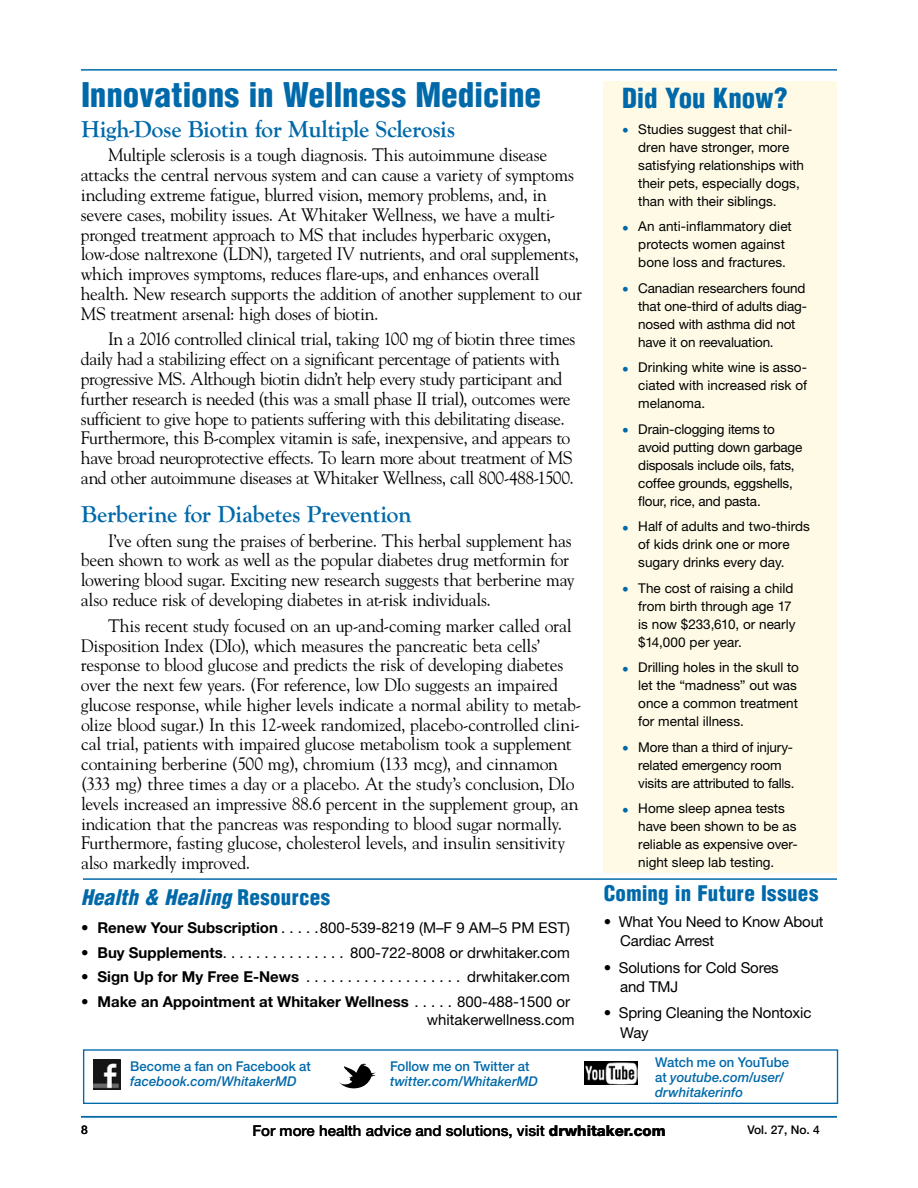
<style>
.page{position:relative;width:918px;height:1188px;background:#fff}
.page>*{position:absolute;margin:0;border:0;box-sizing:border-box;transform-origin:0 0}
.t1{font:900 condensed 33.15px "Helvetica LT Std";letter-spacing:-.005em;color:#0069aa}
.t2{font:900 condensed 27px "Helvetica LT Std";color:#0069aa}
.t3{font:700 24px "Goudy Old Style T";letter-spacing:-.015em;color:#0069aa}
.t4{font:italic 900 condensed 21px "Helvetica LT Std";letter-spacing:.01em;color:#0069aa}
.t5{font:900 condensed 21px "Helvetica LT Std";letter-spacing:.01em;color:#0069aa}
.t6{font:18px/19.8px "Goudy Std";letter-spacing:-.02em;color:#000}
.t7{font:15px/19.5px "Helvetica Neue LT Std";letter-spacing:-.01em;color:#000}
.t8{font:500 15px "Helvetica Neue LT Std";color:#000}
.t9{font:13.5px/18px "Helvetica Neue LT Std";letter-spacing:-.005em;color:#000}
.t10{font:italic 500 13.5px/14.9px "Helvetica Neue LT Std";letter-spacing:.005em;color:#0069aa}
.t11{font:500 13.5px "Helvetica Neue LT Std";color:#0069aa}
.t12{font:500 12px "Helvetica Neue LT Std";color:#000}
.s1{font-style:normal}
.s2{font-weight:700}
.s3{color:#0069aa}
.s4{font-weight:800}
</style>
<div class="page">
<hr style="left:81px;top:69px;width:756px;height:2px;background:#0069aa">
<hr style="left:83px;top:878px;width:754px;height:2px;background:#0069aa">
<div style="left:604px;top:82px;width:233px;height:791px;background:#fefae6"></div>
<div style="left:83px;top:1049px;width:755px;height:55px;background:#fff;border:1px solid #0069aa"></div>
<img style="left:339px;top:1063px;width:37px;height:26px">
<img style="left:93px;top:1060px;width:28px;height:30px">
<img style="left:584px;top:1062px;width:54px;height:23px">
<hr style="left:81px;top:1116px;width:756px;height:1px;background:#0069aa">
<h1 class="t1" style="left:81px;top:74px;width:462px">Innovations in Wellness Medicine</h1>
<h3 class="t3" style="left:81px;top:116px;width:376px">High-Dose Biotin for Multiple Sclerosis</h3>
<p class="t6" style="left:81px;top:145px;width:502px;text-indent:27px">Multiple sclerosis is a tough diagnosis. This autoimmune disease attacks the central nervous system and can cause a variety of symptoms including extreme fatigue, blurred vision, memory problems, and, in severe cases, mobility issues. At Whitaker Wellness, we have a multi&shy;pronged treatment approach to MS that includes hyperbaric oxygen, low-dose naltrexone (LDN), targeted IV nutrients, and oral supplements, which improves symptoms, reduces flare-ups, and enhances overall health. New research supports the addition of another supplement to our MS treatment arsenal: high doses of biotin.</p>
<p class="t6" style="left:81px;top:329px;width:496px;text-indent:27px">In a 2016 controlled clinical trial, taking 100 mg of biotin three times daily had a stabilizing effect on a significant percentage of patients with progressive MS. Although biotin didn’t help every study participant and further research is needed (this was a small phase II trial), outcomes were sufficient to give hope to patients suffering with this debilitating disease.<br>Furthermore, this B-complex vitamin is safe, inexpensive, and appears to have broad neuroprotective effects. To learn more about treatment of MS and other autoimmune diseases at Whitaker Wellness, call 800-488-1500.</p>
<h3 class="t3" style="left:81px;top:501px;width:332px">Berberine for Diabetes Prevention</h3>
<p class="t6" style="left:81px;top:530px;width:495px;text-indent:27px">I’ve often sung the praises of berberine. This herbal supplement has been shown to work as well as the popular diabetes drug metformin for lowering blood sugar. Exciting new research suggests that berberine may also reduce risk of developing diabetes in at-risk individuals.</p>
<p class="t6" style="left:81px;top:615px;width:502px;text-indent:27px">This recent study focused on an up-and-coming marker called oral Disposition Index (DIo), which measures the pancreatic beta cells’ response to blood glucose and predicts the risk of developing diabetes over the next few years. (For reference, low DIo suggests an impaired glucose response, while higher levels indicate a normal ability to metab&shy;olize blood sugar.) In this 12-week randomized, placebo-controlled clini&shy;cal trial, patients with impaired glucose metabolism took a supplement containing berberine (500 mg), chromium (133 mcg), and cinnamon (333 mg) three times a day or a placebo. At the study’s conclusion, DIo levels increased an impressive 88.6 percent in the supplement group, an indication that the pancreas was responding to blood sugar normally.<br>Furthermore, fasting glucose, cholesterol levels, and insulin sensitivity also markedly improved.</p>
<p class="t4" style="left:81px;top:884px;width:251px">Health &amp; Healing <span class="s1">Resources</span></p>
<p class="t7" style="left:81px;top:918px;width:490px">• <span class="s2">Renew Your Subscription</span> . . . . 800-539-8219 (M–F 9 AM–5 PM EST)</p>
<p class="t7" style="left:81px;top:942px;width:491px">• <span class="s2">Buy Supplements</span> . . . . . . . . . . . . . . . 800-722-8008 or drwhitaker. com</p>
<p class="t7" style="left:81px;top:967px;width:491px">• <span class="s2">Sign Up for My Free E-News</span> . . . . . . . . . . . . . . . . . . . drwhitaker. com</p>
<p class="t7" style="left:427px;top:993px;width:149px;line-height:18px;text-indent:-346px">• <span class="s2">Make an Appointment at Whitaker Wellness</span> . . . . . 800-488-1500 or whitakerwellness. com</p>
<h2 class="t2" style="left:622px;top:81px;width:167px">Did You Know?</h2>
<p class="t9" style="left:638px;top:120px;width:167px;text-indent:-16px"><span class="s3">•</span> Studies suggest that chil&shy;dren have stronger, more satisfying relationships with their pets, especially dogs, than with their siblings.</p>
<p class="t9" style="left:638px;top:217px;width:155px;text-indent:-16px"><span class="s3">•</span> An anti-inflammatory diet protects women against bone loss and fractures.</p>
<p class="t9" style="left:638px;top:279px;width:170px;text-indent:-16px"><span class="s3">•</span> Canadian researchers found that one-third of adults diag&shy;nosed with asthma did not have it on reevaluation.</p>
<p class="t9" style="left:638px;top:358px;width:170px;text-align:justify;text-indent:-16px"><span class="s3">•</span> Drinking white wine is asso&shy;ciated with increased risk of melanoma.</p>
<p class="t9" style="left:638px;top:420px;width:166px;text-indent:-16px"><span class="s3">•</span> Drain-clogging items to avoid putting down garbage disposals include oils, fats, coffee grounds, eggshells, flour, rice, and pasta.</p>
<p class="t9" style="left:638px;top:517px;width:173px;text-indent:-16px"><span class="s3">•</span> Half of adults and two-thirds of kids drink one or more sugary drinks every day.</p>
<p class="t9" style="left:638px;top:579px;width:159px;text-indent:-16px"><span class="s3">•</span> The cost of raising a child from birth through age 17 is now $233,610, or nearly $14,000 per year.</p>
<p class="t9" style="left:638px;top:658px;width:162px;text-indent:-16px"><span class="s3">•</span> Drilling holes in the skull to let the “madness” out was once a common treatment for mental illness.</p>
<p class="t9" style="left:638px;top:738px;width:156px;text-indent:-16px"><span class="s3">•</span> More than a third of injury&shy;related emergency room visits are attributed to falls.</p>
<p class="t9" style="left:638px;top:799px;width:161px;text-indent:-16px"><span class="s3">•</span> Home sleep apnea tests have been shown to be as reliable as expensive over&shy;night sleep lab testing.</p>
<p class="t5" style="left:604px;top:880px;width:216px">Coming in Future Issues</p>
<p class="t7" style="left:620px;top:912px;width:205px;text-indent:-16px">• What You Need to Know About<br>Cardiac Arrest</p>
<p class="t7" style="left:620px;top:957px;width:160px;text-indent:-16px">• Solutions for Cold Sores and TMJ</p>
<p class="t7" style="left:620px;top:1003px;width:193px;text-indent:-16px">• Spring Cleaning the Nontoxic<br>Way</p>
<p class="t11" style="left:130px;top:1058px;width:182px">Become a fan on Facebook at</p>
<p class="t10" style="left:130px;top:1074px;width:168px">facebook.com/WhitakerMD</p>
<p class="t11" style="left:390px;top:1058px;width:141px">Follow me on Twitter at</p>
<p class="t10" style="left:390px;top:1074px;width:149px">twitter.com/WhitakerMD</p>
<p class="t10" style="left:655px;top:1055px;width:135px"><span class="s1">Watch me on YouTube at</span> youtube.com/user/ drwhitakerinfo</p>
<p class="t12" style="left:81px;top:1123px;width:8px">8</p>
<p class="t8" style="left:252px;top:1122px;width:415px">For more health advice and solutions, visit <span class="s4">drwhitaker.com</span></p>
<p class="t12" style="left:747px;top:1123px;width:74px">Vol. 27, No. 4</p>
</div>
